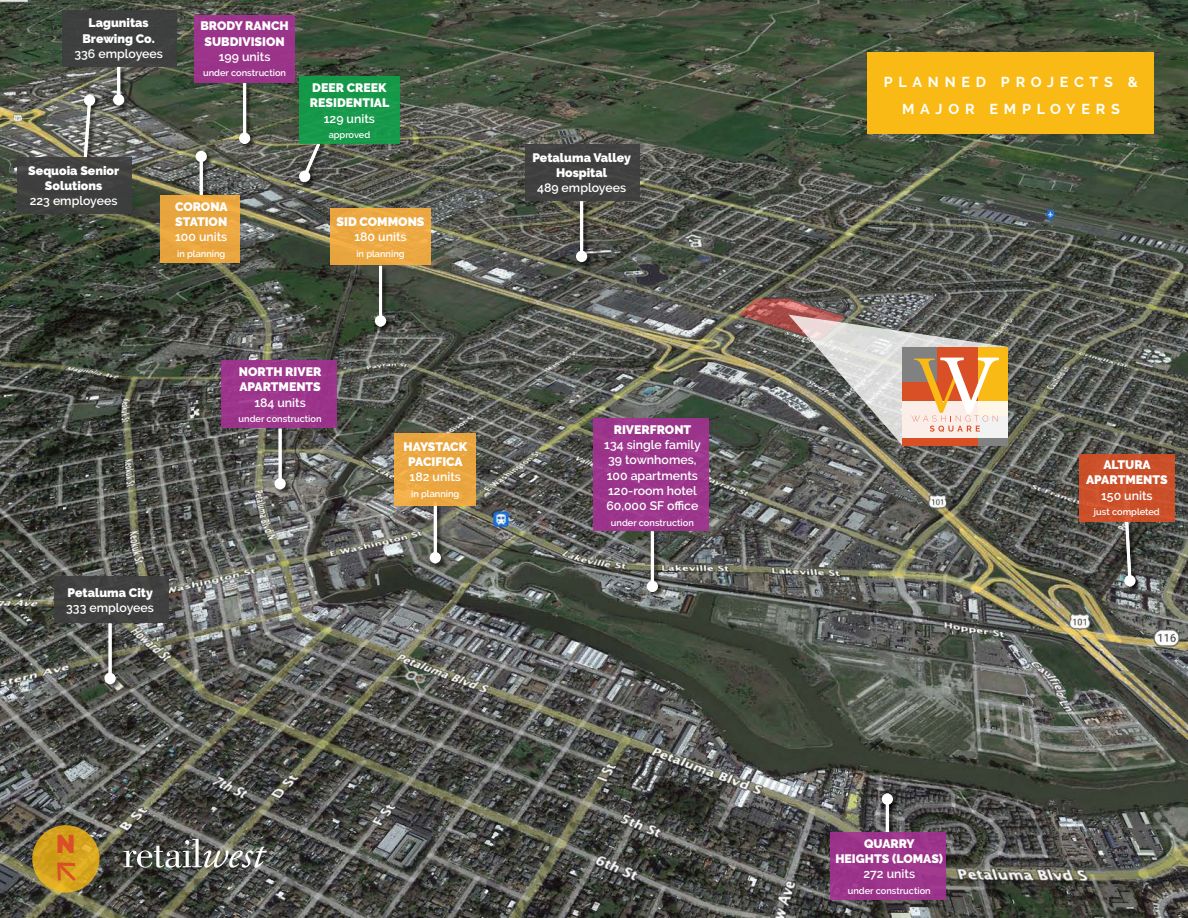
<style>
.page{position:relative;width:1188px;height:918px;background:#fff}
.page>*{position:absolute;margin:0;border:0;box-sizing:border-box;transform-origin:0 0}
.t1{font:900 25.5px "Raleway";color:#da5026}
.t2{font:700 14.4px/26.2px "Raleway";letter-spacing:.4em;color:#fff;text-align:center}
.t3{font:900 12.3px/15.3px "Raleway";color:#fff;text-align:center}
.t4{font:600 12.3px/15.3px "Raleway";color:#fff}
.t5{font:600 9.15px "Raleway";color:#fff}
</style>
<div class="page">
<img style="left:0;top:0;width:1188px;height:918px">
<svg style="left:123px;top:839px;width:144px;height:29px"></svg>
<svg style="left:739px;top:299px;width:269px;height:146px"></svg>
<img style="left:880px;top:792px;width:21px;height:40px">
<div style="left:882px;top:794px;width:11px;height:11px;background:#fff;border-radius:50%"></div>
<hr style="left:886px;top:794px;width:3px;height:38px;background:#fff">
<div style="left:830px;top:832px;width:116px;height:68px;background:#9c358b"></div>
<img style="left:273px;top:428px;width:20px;height:69px">
<div style="left:274px;top:478px;width:12px;height:11px;background:#fff;border-radius:50%"></div>
<hr style="left:279px;top:429px;width:3px;height:60px;background:#fff">
<div style="left:221px;top:360px;width:116px;height:68px;background:#9c358b"></div>
<img style="left:645px;top:531px;width:21px;height:69px">
<div style="left:647px;top:581px;width:11px;height:11px;background:#fff;border-radius:50%"></div>
<hr style="left:651px;top:531px;width:3px;height:61px;background:#fff">
<div style="left:593px;top:418px;width:116px;height:113px;background:#9c358b"></div>
<img style="left:237px;top:83px;width:21px;height:69px">
<div style="left:239px;top:133px;width:11px;height:11px;background:#fff;border-radius:50%"></div>
<hr style="left:243px;top:83px;width:3px;height:61px;background:#fff">
<div style="left:195px;top:15px;width:100px;height:68px;background:#9b358a"></div>
<img style="left:373px;top:265px;width:21px;height:69px">
<div style="left:375px;top:315px;width:11px;height:12px;background:#fff;border-radius:50%"></div>
<hr style="left:379px;top:266px;width:3px;height:61px;background:#fff">
<div style="left:331px;top:208px;width:100px;height:57px;background:#eba842"></div>
<img style="left:428px;top:505px;width:20px;height:66px">
<div style="left:430px;top:552px;width:11px;height:11px;background:#fff;border-radius:50%"></div>
<hr style="left:434px;top:503px;width:3px;height:60px;background:#fff">
<div style="left:394px;top:433px;width:82px;height:72px;background:#eaa641"></div>
<img style="left:574px;top:201px;width:21px;height:69px">
<div style="left:576px;top:251px;width:11px;height:11px;background:#fff;border-radius:50%"></div>
<hr style="left:580px;top:201px;width:3px;height:61px;background:#fff">
<div style="left:525px;top:144px;width:115px;height:57px;background:#3e3e3f"></div>
<img style="left:112px;top:66px;width:20px;height:47px">
<div style="left:113px;top:94px;width:11px;height:11px;background:#fff;border-radius:50%"></div>
<hr style="left:117px;top:66px;width:3px;height:39px;background:#fff">
<div style="left:63px;top:10px;width:114px;height:56px;background:#3e3e3f"></div>
<img style="left:93px;top:93px;width:10px;height:64px">
<div style="left:84px;top:94px;width:11px;height:12px;background:#fff;border-radius:50%"></div>
<svg style="left:82px;top:91px;width:11px;height:66px"></svg>
<div style="left:17px;top:157px;width:115px;height:57px;background:#3e3e3f"></div>
<img style="left:103px;top:623px;width:20px;height:69px">
<div style="left:104px;top:673px;width:12px;height:11px;background:#fff;border-radius:50%"></div>
<hr style="left:109px;top:623px;width:3px;height:61px;background:#fff">
<div style="left:54px;top:576px;width:115px;height:47px;background:#3e3e3f"></div>
<img style="left:297px;top:142px;width:31px;height:48px">
<svg style="left:298px;top:140px;width:25px;height:45px"></svg>
<div style="left:299px;top:76px;width:100px;height:68px;background:#159949"></div>
<img style="left:194px;top:149px;width:20px;height:46px">
<div style="left:196px;top:151px;width:11px;height:11px;background:#fff;border-radius:50%"></div>
<hr style="left:200px;top:151px;width:3px;height:44px;background:#fff">
<div style="left:161px;top:195px;width:79px;height:68px;background:#e8a53f"></div>
<img style="left:1123px;top:521px;width:20px;height:73px">
<svg style="left:1124px;top:575px;width:12px;height:12px"></svg>
<svg style="left:1124px;top:521px;width:9px;height:69px"></svg>
<div style="left:1079px;top:454px;width:96px;height:67px;background:#cb4f29"></div>
<svg style="left:32px;top:825px;width:68px;height:68px;fill:#d4a21d"></svg>
<svg style="left:55px;top:861px;width:24px;height:23px"></svg>
<div style="left:867px;top:52px;width:287px;height:82px;background:#f9ba15"></div>
<p class="t3" style="left:83px;top:15px;width:74px">Lagunitas<br>Brewing Co.</p>
<p class="t4" style="left:74px;top:46px;width:90px">336 employees</p>
<p class="t3" style="left:200px;top:18px;width:90px">BRODY RANCH<br>SUBDIVISION</p>
<p class="t4" style="left:219px;top:49px;width:53px">199 units</p>
<p class="t5" style="left:203px;top:68px;width:84px">under construction</p>
<p class="t3" style="left:28px;top:163px;width:92px">Sequoia Senior<br>Solutions</p>
<p class="t4" style="left:30px;top:193px;width:89px">223 employees</p>
<p class="t3" style="left:175px;top:199px;width:54px;text-align:left">CORONA<br>STATION</p>
<p class="t4" style="left:175px;top:229px;width:54px">100 units</p>
<p class="t5" style="left:177px;top:248px;width:50px">in planning</p>
<p class="t3" style="left:310px;top:80px;width:81px;text-align:left">DEER CREEK<br>RESIDENTIAL</p>
<p class="t4" style="left:324px;top:111px;width:53px">129 units</p>
<p class="t5" style="left:329px;top:129px;width:43px">approved</p>
<p class="t3" style="left:337px;top:214px;width:90px">SID COMMONS</p>
<p class="t4" style="left:354px;top:229px;width:54px">180 units</p>
<p class="t5" style="left:356px;top:248px;width:50px">in planning</p>
<p class="t3" style="left:68px;top:585px;width:87px">Petaluma City</p>
<p class="t4" style="left:66px;top:600px;width:89px">333 employees</p>
<p class="t3" style="left:239px;top:364px;width:84px;text-align:left">NORTH RIVER<br>APARTMENTS</p>
<p class="t4" style="left:254px;top:395px;width:53px">184 units</p>
<p class="t5" style="left:239px;top:413px;width:84px">under construction</p>
<p class="t3" style="left:404px;top:439px;width:65px">HAYSTACK<br>PACIFICA</p>
<p class="t4" style="left:410px;top:469px;width:53px">182 units</p>
<p class="t5" style="left:411px;top:488px;width:50px">in planning</p>
<p class="t3" style="left:532px;top:150px;width:100px">Petaluma Valley<br>Hospital</p>
<p class="t4" style="left:537px;top:180px;width:91px">489 employees</p>
<p class="t3" style="left:614px;top:422px;width:79px">RIVERFRONT</p>
<p class="t4" style="left:604px;top:437px;width:98px">134 single family<br>39 townhomes,<br>100 apartments<br>120-room hotel<br>60,000 SF office</p>
<p class="t5" style="left:611px;top:517px;width:84px">under construction</p>
<h1 class="t1" style="left:56px;top:829px;width:21px">N</h1>
<p class="t2" style="left:884px;top:69px;width:256px">PLANNED PROJECTS &amp;<br>MAJOR EMPLOYERS</p>
<p class="t3" style="left:835px;top:836px;width:109px">QUARRY<br>HEIGHTS (LOMAS)</p>
<p class="t4" style="left:863px;top:866px;width:53px">272 units</p>
<p class="t5" style="left:848px;top:885px;width:84px">under construction</p>
<p class="t3" style="left:1086px;top:457px;width:83px">ALTURA<br>APARTMENTS</p>
<p class="t4" style="left:1101px;top:488px;width:53px">150 units</p>
<p class="t5" style="left:1094px;top:506px;width:67px">just completed</p>
</div>
